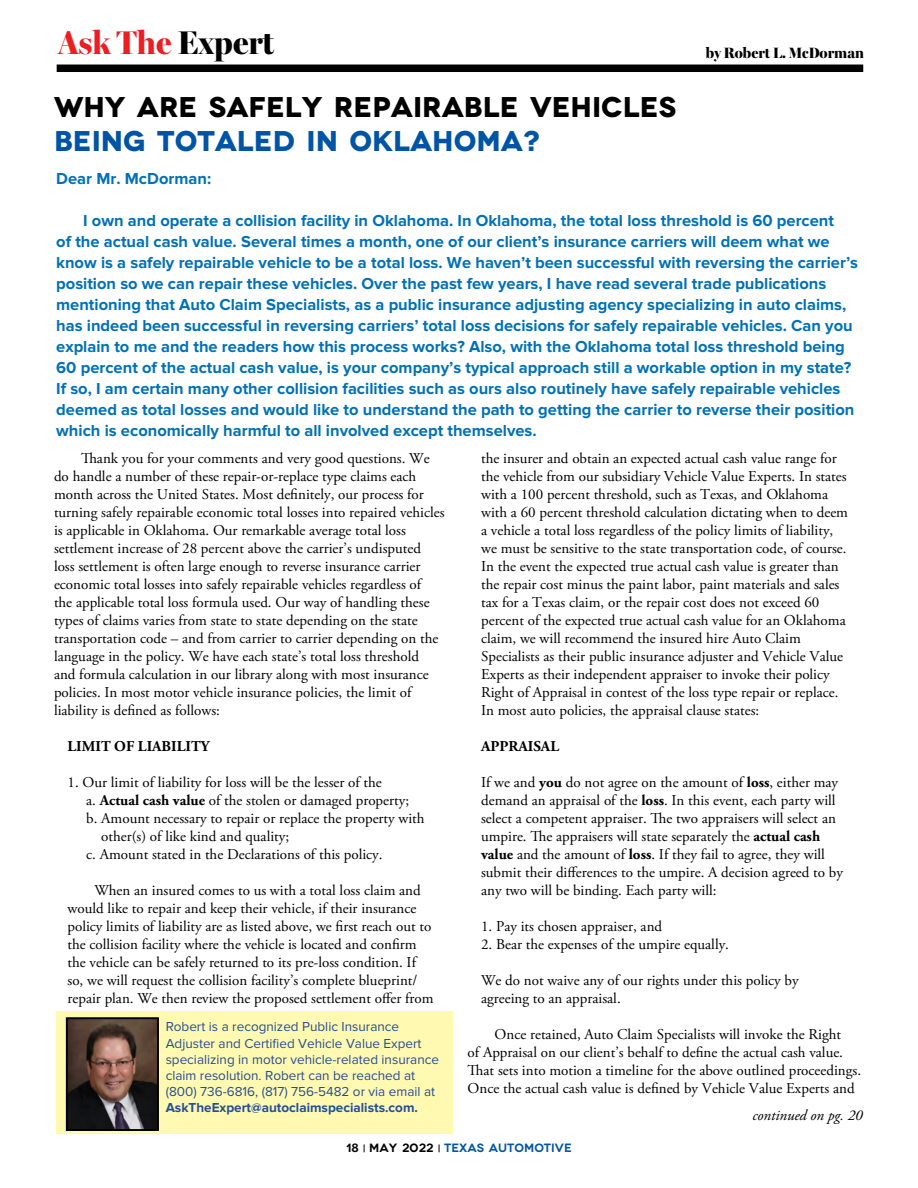
<style>
.page{position:relative;width:918px;height:1188px;background:#fff}
.page>*{position:absolute;margin:0;border:0;box-sizing:border-box;transform-origin:0 0}
.t1{font:900 33px "Lincoln Miller B Cond";color:#ed1d24}
.t2{font:700 28.5px "Novecentowide";color:#000}
.t3{font:700 28.5px "Novecentowide";color:#0054a6}
.t4{font:700 16.5px/21px "Lincoln Proxima Nova";color:#0071b7}
.t5{font:15px/18px "Adobe Garamond Pro";color:#000}
.t6{font:700 15px "Adobe Garamond Pro";color:#000}
.t7{font:900 15px "Lincoln Miller B Cond";color:#000}
.t8{font:italic 15px "Adobe Garamond Pro";color:#000}
.t9{font:13.5px/16.2px "Lincoln Proxima Nova";color:#244f94}
.t10{font:600 12px "Novecentowide";color:#0054a6}
.s1{color:#000}
.s2{font-weight:700}
.s3{font-weight:700;font-size:15.15px}
</style>
<div class="page">
<div style="left:57px;top:65px;width:806px;height:7px;background:#000"></div>
<div style="left:56px;top:1012px;width:396px;height:122px;background:#fff9b2"></div>
<img style="left:69px;top:1020px;width:87px;height:108px">
<div style="left:66px;top:1017px;width:93px;height:114px;border:2px solid #000"></div>
<p class="t1" style="left:58px;top:24px;width:218px">Ask The <span class="s1">Expert</span></p>
<p class="t2" style="left:54px;top:90px;width:624px">WHY ARE SAFELY REPAIRABLE VEHICLES</p>
<p class="t3" style="left:54px;top:124px;width:487px">BEING TOTALED IN OKLAHOMA?</p>
<p class="t7" style="left:706px;top:43px;width:160px">by Robert L. McDorman</p>
<p class="t4" style="left:56px;top:168px;width:156px">Dear Mr. McDorman:</p>
<p class="t4" style="left:56px;top:210px;width:803px;text-indent:27px">I own and operate a collision facility in Oklahoma. In Oklahoma, the total loss threshold is 60 percent<br>of the actual cash value. Several times a month, one of our client’s insurance carriers will deem what we know is a safely repairable vehicle to be a total loss. We haven’t been successful with reversing the carrier’s position so we can repair these vehicles. Over the past few years, I have read several trade publications mentioning that Auto Claim Specialists, as a public insurance adjusting agency specializing in auto claims, has indeed been successful in reversing carriers’ total loss decisions for safely repairable vehicles. Can you explain to me and the readers how this process works? Also, with the Oklahoma total loss threshold being 60 percent of the actual cash value, is your company’s typical approach still a workable option in my state?<br>If so, I am certain many other collision facilities such as ours also routinely have safely repairable vehicles deemed as total losses and would like to understand the path to getting the carrier to reverse their position which is economically harmful to all involved except themselves.</p>
<p class="t5" style="left:54px;top:450px;width:392px;text-indent:27px">Thank you for your comments and very good questions. We do handle a number of these repair-or-replace type claims each month across the United States. Most definitely, our process for turning safely repairable economic total losses into repaired vehicles is applicable in Oklahoma. Our remarkable average total loss settlement increase of 28 percent above the carrier’s undisputed loss settlement is often large enough to reverse insurance carrier economic total losses into safely repairable vehicles regardless of<br>the applicable total loss formula used. Our way of handling these types of claims varies from state to state depending on the state transportation code – and from carrier to carrier depending on the language in the policy. We have each state’s total loss threshold<br>and formula calculation in our library along with most insurance policies. In most motor vehicle insurance policies, the limit of liability is defined as follows:</p>
<p class="t6" style="left:68px;top:738px;width:143px">LIMIT OF LIABILITY</p>
<p class="t5" style="left:68px;top:774px;width:316px">1. Our limit of liability for loss will be the lesser of the</p>
<p class="t5" style="left:86px;top:792px;width:324px">a. <span class="s2">Actual cash value</span> of the stolen or damaged property;</p>
<p class="t5" style="left:86px;top:810px;width:340px">b. Amount necessary to repair or replace the property with</p>
<p class="t5" style="left:101px;top:828px;width:189px">other(s) of like kind and quality;</p>
<p class="t5" style="left:86px;top:846px;width:298px">c. Amount stated in the Declarations of this policy.</p>
<p class="t5" style="left:68px;top:882px;width:368px;text-indent:27px">When an insured comes to us with a total loss claim and would like to repair and keep their vehicle, if their insurance policy limits of liability are as listed above, we first reach out to the collision facility where the vehicle is located and confirm the vehicle can be safely returned to its pre-loss condition. If so, we will request the collision facility’s complete blueprint/ repair plan. We then review the proposed settlement offer from</p>
<p class="t9" style="left:166px;top:1019px;width:275px">Robert is a recognized Public Insurance Adjuster and Certified Vehicle Value Expert specializing in motor vehicle-related insurance claim resolution. Robert can be reached at (800) 736-6816, (817) 756-5482 or via email at <span class="s2">AskTheExpert@autoclaimspecialists.com.</span></p>
<p class="t5" style="left:481px;top:450px;width:368px">the insurer and obtain an expected actual cash value range for the vehicle from our subsidiary Vehicle Value Experts. In states with a 100 percent threshold, such as Texas, and Oklahoma with a 60 percent threshold calculation dictating when to deem a vehicle a total loss regardless of the policy limits of liability, we must be sensitive to the state transportation code, of course.<br>In the event the expected true actual cash value is greater than the repair cost minus the paint labor, paint materials and sales tax for a Texas claim, or the repair cost does not exceed 60 percent of the expected true actual cash value for an Oklahoma claim, we will recommend the insured hire Auto Claim Specialists as their public insurance adjuster and Vehicle Value Experts as their independent appraiser to invoke their policy Right of Appraisal in contest of the loss type repair or replace.<br>In most auto policies, the appraisal clause states:</p>
<p class="t6" style="left:481px;top:738px;width:79px">APPRAISAL</p>
<p class="t5" style="left:481px;top:774px;width:363px">If we and <span class="s2">you</span> do not agree on the amount of <span class="s2">loss</span>, either may demand an appraisal of the <span class="s2">loss</span>. In this event, each party will select a competent appraiser. The two appraisers will select an umpire. The appraisers will state separately the <span class="s3">actual cash value</span> and the amount of <span class="s2">loss</span>. If they fail to agree, they will submit their differences to the umpire. A decision agreed to by any two will be binding. Each party will:</p>
<p class="t5" style="left:481px;top:918px;width:183px">1. Pay its chosen appraiser, and</p>
<p class="t5" style="left:481px;top:936px;width:249px">2. Bear the expenses of the umpire equally.</p>
<p class="t5" style="left:481px;top:972px;width:319px">We do not waive any of our rights under this policy by agreeing to an appraisal.</p>
<p class="t5" style="left:468px;top:1026px;width:395px;text-indent:27px">Once retained, Auto Claim Specialists will invoke the Right<br>of Appraisal on our client’s behalf to define the actual cash value.<br>That sets into motion a timeline for the above outlined proceedings.<br>Once the actual cash value is defined by Vehicle Value Experts and</p>
<p class="t8" style="left:752px;top:1107px;width:112px">continued on pg. 20</p>
<p class="t10" style="left:346px;top:1141px;width:227px"><span class="s1">18 MAY 2022</span> TEXAS AUTOMOTIVE</p>
</div>
